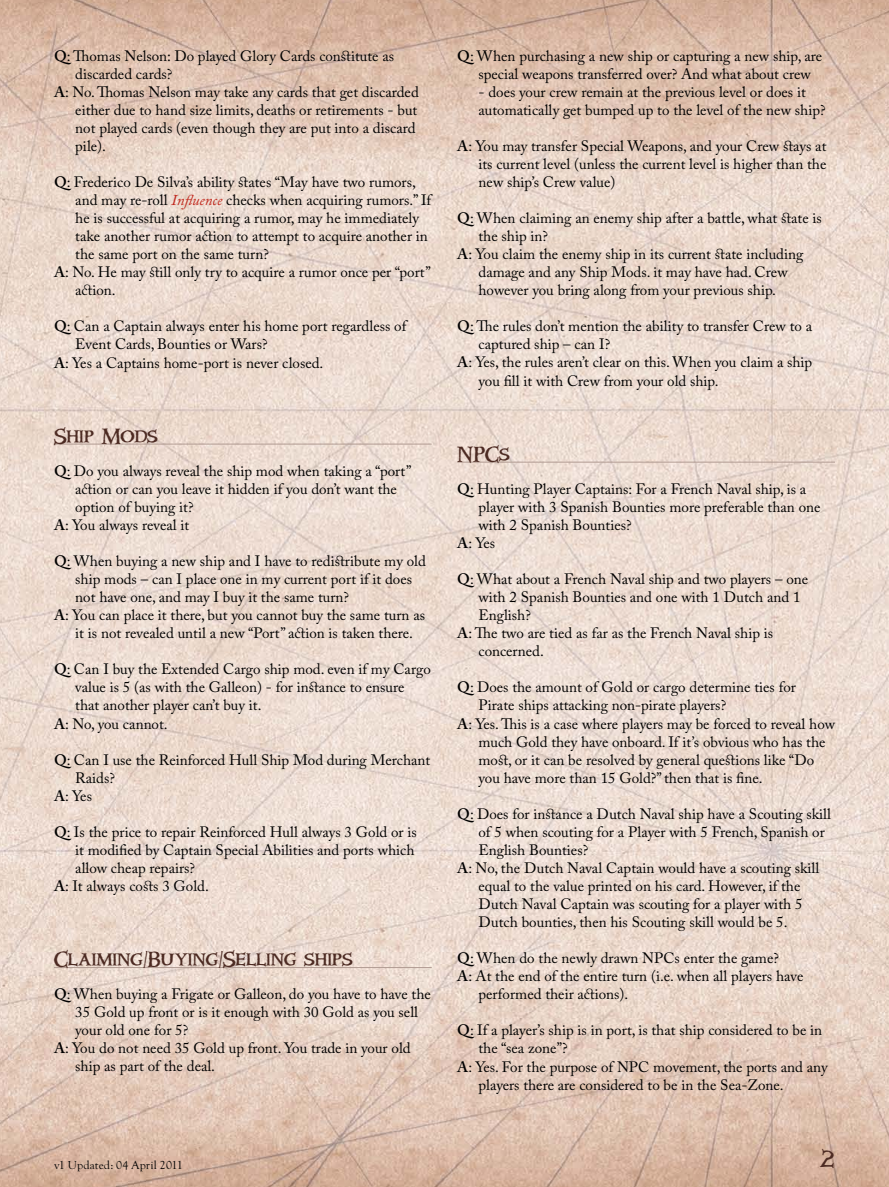
<style>
.page{position:relative;width:889px;height:1187px;background:#fff}
.page>*{position:absolute;margin:0;border:0;box-sizing:border-box;transform-origin:0 0}
.t1{font:21px "Windlass";color:#4c2a22}
.t2{font:19.5px "Windlass";color:#4c2a22}
.t3{font:15px/18px "Adobe Caslon Pro";color:#000}
.t4{font:12px "Goudy Old Sty T";letter-spacing:.015em;color:#000}
.s1{font-weight:600}
.s2{font-style:italic;color:#c1261b}
</style>
<div class="page">
<img style="left:0;top:0;width:889px;height:1186px">
<hr style="left:54px;top:443px;width:378px;height:1px;background:#b19b92">
<hr style="left:54px;top:967px;width:378px;height:1px;background:#b19b92">
<hr style="left:457px;top:461px;width:378px;height:1px;background:#b19b92">
<p class="t3" style="left:54px;top:46px;width:342px"><span class="s1">Q</span>: Thomas Nelson: Do played Glory Cards constitute as</p>
<p class="t3" style="left:75px;top:64px;width:99px">discarded cards?</p>
<p class="t3" style="left:54px;top:82px;width:366px"><span class="s1">A</span>: No. Thomas Nelson may take any cards that get discarded</p>
<p class="t3" style="left:75px;top:101px;width:343px">either due to hand size limits, deaths or retirements - but</p>
<p class="t3" style="left:75px;top:119px;width:342px">not played cards (even though they are put into a discard</p>
<p class="t3" style="left:75px;top:137px;width:32px">pile).</p>
<p class="t3" style="left:54px;top:173px;width:363px"><span class="s1">Q</span>: Frederico De Silva’s ability states “May have two rumors,</p>
<p class="t3" style="left:75px;top:191px;width:357px">and may re-roll <span class="s2">Influence</span> checks when acquiring rumors.” If</p>
<p class="t3" style="left:75px;top:209px;width:345px">he is successful at acquiring a rumor, may he immediately</p>
<p class="t3" style="left:75px;top:227px;width:354px">take another rumor action to attempt to acquire another in</p>
<p class="t3" style="left:75px;top:245px;width:195px">the same port on the same turn?</p>
<p class="t3" style="left:54px;top:263px;width:378px"><span class="s1">A</span>: No. He may still only try to acquire a rumor once per “port”</p>
<p class="t3" style="left:75px;top:281px;width:42px">action.</p>
<p class="t3" style="left:54px;top:317px;width:354px"><span class="s1">Q</span>: Can a Captain always enter his home port regardless of</p>
<p class="t3" style="left:75px;top:335px;width:194px">Event Cards, Bounties or Wars?</p>
<p class="t3" style="left:54px;top:353px;width:271px"><span class="s1">A</span>: Yes a Captains home-port is never closed.</p>
<h2 class="t2" style="left:54px;top:422px;width:105px">Ship Mods</h2>
<p class="t3" style="left:54px;top:461px;width:359px"><span class="s1">Q</span>: Do you always reveal the ship mod when taking a “port”</p>
<p class="t3" style="left:75px;top:479px;width:323px">action or can you leave it hidden if you don’t want the</p>
<p class="t3" style="left:75px;top:497px;width:120px">option of buying it?</p>
<p class="t3" style="left:54px;top:515px;width:137px"><span class="s1">A</span>: You always reveal it</p>
<p class="t3" style="left:54px;top:552px;width:373px"><span class="s1">Q</span>: When buying a new ship and I have to redistribute my old</p>
<p class="t3" style="left:75px;top:570px;width:338px">ship mods – can I place one in my current port if it does</p>
<p class="t3" style="left:75px;top:588px;width:275px">not have one, and may I buy it the same turn?</p>
<p class="t3" style="left:54px;top:606px;width:372px"><span class="s1">A</span>: You can place it there, but you cannot buy the same turn as</p>
<p class="t3" style="left:75px;top:624px;width:339px">it is not revealed until a new “Port” action is taken there.</p>
<p class="t3" style="left:54px;top:660px;width:378px"><span class="s1">Q</span>: Can I buy the Extended Cargo ship mod. even if my Cargo</p>
<p class="t3" style="left:75px;top:678px;width:331px">value is 5 (as with the Galleon) - for instance to ensure</p>
<p class="t3" style="left:75px;top:696px;width:188px">that another player can’t buy it.</p>
<p class="t3" style="left:54px;top:714px;width:115px"><span class="s1">A</span>: No, you cannot.</p>
<p class="t3" style="left:54px;top:750px;width:378px"><span class="s1">Q</span>: Can I use the Reinforced Hull Ship Mod during Merchant</p>
<p class="t3" style="left:75px;top:768px;width:41px">Raids?</p>
<p class="t3" style="left:54px;top:786px;width:40px"><span class="s1">A</span>: Yes</p>
<p class="t3" style="left:54px;top:822px;width:364px"><span class="s1">Q</span>: Is the price to repair Reinforced Hull always 3 Gold or is</p>
<p class="t3" style="left:75px;top:840px;width:341px">it modified by Captain Special Abilities and ports which</p>
<p class="t3" style="left:75px;top:858px;width:121px">allow cheap repairs?</p>
<p class="t3" style="left:54px;top:876px;width:156px"><span class="s1">A</span>: It always costs 3 Gold.</p>
<h2 class="t2" style="left:54px;top:945px;width:300px">Claiming/Buying/Selling ships</h2>
<p class="t3" style="left:54px;top:984px;width:378px"><span class="s1">Q</span>: When buying a Frigate or Galleon, do you have to have the</p>
<p class="t3" style="left:75px;top:1003px;width:344px">35 Gold up front or is it enough with 30 Gold as you sell</p>
<p class="t3" style="left:75px;top:1021px;width:115px">your old one for 5?</p>
<p class="t3" style="left:54px;top:1039px;width:358px"><span class="s1">A</span>: You do not need 35 Gold up front. You trade in your old</p>
<p class="t3" style="left:75px;top:1057px;width:141px">ship as part of the deal.</p>
<p class="t3" style="left:478px;top:46px;width:345px;text-indent:-21px"><span class="s1">Q</span>: When purchasing a new ship or capturing a new ship, are special weapons transferred over? And what about crew</p>
<p class="t3" style="left:478px;top:82px;width:348px">- does your crew remain at the previous level or does it automatically get bumped up to the level of the new ship?</p>
<p class="t3" style="left:478px;top:137px;width:349px;text-align:justify;text-indent:-21px"><span class="s1">A</span>: You may transfer Special Weapons, and your Crew stays at its current level (unless the current level is higher than the new ship’s Crew value)</p>
<p class="t3" style="left:457px;top:209px;width:366px"><span class="s1">Q</span>: When claiming an enemy ship after a battle, what state is</p>
<p class="t3" style="left:478px;top:227px;width:71px">the ship in?</p>
<p class="t3" style="left:457px;top:245px;width:347px"><span class="s1">A</span>: You claim the enemy ship in its current state including</p>
<p class="t3" style="left:478px;top:263px;width:311px">damage and any Ship Mods. it may have had. Crew</p>
<p class="t3" style="left:478px;top:281px;width:299px">however you bring along from your previous ship.</p>
<p class="t3" style="left:457px;top:317px;width:356px"><span class="s1">Q</span>: The rules don’t mention the ability to transfer Crew to a</p>
<p class="t3" style="left:478px;top:335px;width:133px">captured ship – can I?</p>
<p class="t3" style="left:457px;top:353px;width:356px"><span class="s1">A</span>: Yes, the rules aren’t clear on this. When you claim a ship</p>
<p class="t3" style="left:478px;top:371px;width:242px">you fill it with Crew from your old ship.</p>
<h2 class="t2" style="left:457px;top:440px;width:54px">NPCs</h2>
<p class="t3" style="left:457px;top:479px;width:350px"><span class="s1">Q</span>: Hunting Player Captains: For a French Naval ship, is a</p>
<p class="t3" style="left:478px;top:497px;width:343px">player with 3 Spanish Bounties more preferable than one</p>
<p class="t3" style="left:478px;top:515px;width:155px">with 2 Spanish Bounties?</p>
<p class="t3" style="left:457px;top:533px;width:40px"><span class="s1">A</span>: Yes</p>
<p class="t3" style="left:457px;top:570px;width:352px"><span class="s1">Q</span>: What about a French Naval ship and two players – one</p>
<p class="t3" style="left:478px;top:588px;width:323px">with 2 Spanish Bounties and one with 1 Dutch and 1</p>
<p class="t3" style="left:478px;top:606px;width:54px">English?</p>
<p class="t3" style="left:457px;top:624px;width:317px"><span class="s1">A</span>: The two are tied as far as the French Naval ship is</p>
<p class="t3" style="left:478px;top:642px;width:67px">concerned.</p>
<p class="t3" style="left:457px;top:678px;width:340px"><span class="s1">Q</span>: Does the amount of Gold or cargo determine ties for</p>
<p class="t3" style="left:478px;top:696px;width:249px">Pirate ships attacking non-pirate players?</p>
<p class="t3" style="left:457px;top:714px;width:379px"><span class="s1">A</span>: Yes. This is a case where players may be forced to reveal how</p>
<p class="t3" style="left:478px;top:732px;width:348px">much Gold they have onboard. If it’s obvious who has the</p>
<p class="t3" style="left:478px;top:750px;width:337px">most, or it can be resolved by general questions like “Do</p>
<p class="t3" style="left:478px;top:768px;width:285px">you have more than 15 Gold?” then that is fine.</p>
<p class="t3" style="left:457px;top:804px;width:375px"><span class="s1">Q</span>: Does for instance a Dutch Naval ship have a Scouting skill</p>
<p class="t3" style="left:478px;top:822px;width:348px">of 5 when scouting for a Player with 5 French, Spanish or</p>
<p class="t3" style="left:478px;top:840px;width:111px">English Bounties?</p>
<p class="t3" style="left:457px;top:858px;width:364px"><span class="s1">A</span>: No, the Dutch Naval Captain would have a scouting skill</p>
<p class="t3" style="left:478px;top:876px;width:323px">equal to the value printed on his card. However, if the</p>
<p class="t3" style="left:478px;top:894px;width:325px">Dutch Naval Captain was scouting for a player with 5</p>
<p class="t3" style="left:478px;top:912px;width:310px">Dutch bounties, then his Scouting skill would be 5.</p>
<p class="t3" style="left:457px;top:948px;width:323px"><span class="s1">Q</span>: When do the newly drawn NPCs enter the game?</p>
<p class="t3" style="left:457px;top:967px;width:348px"><span class="s1">A</span>: At the end of the entire turn (i.e. when all players have</p>
<p class="t3" style="left:478px;top:985px;width:151px">performed their actions).</p>
<p class="t3" style="left:457px;top:1021px;width:366px"><span class="s1">Q</span>: If a player’s ship is in port, is that ship considered to be in</p>
<p class="t3" style="left:478px;top:1039px;width:91px">the “sea zone”?</p>
<p class="t3" style="left:457px;top:1057px;width:372px"><span class="s1">A</span>: Yes. For the purpose of NPC movement, the ports and any</p>
<p class="t3" style="left:478px;top:1075px;width:307px">players there are considered to be in the Sea-Zone.</p>
<p class="t4" style="left:54px;top:1158px;width:130px">v1 Updated: 04 April 2011</p>
<h1 class="t1" style="left:819px;top:1144px;width:16px">2</h1>
</div>
